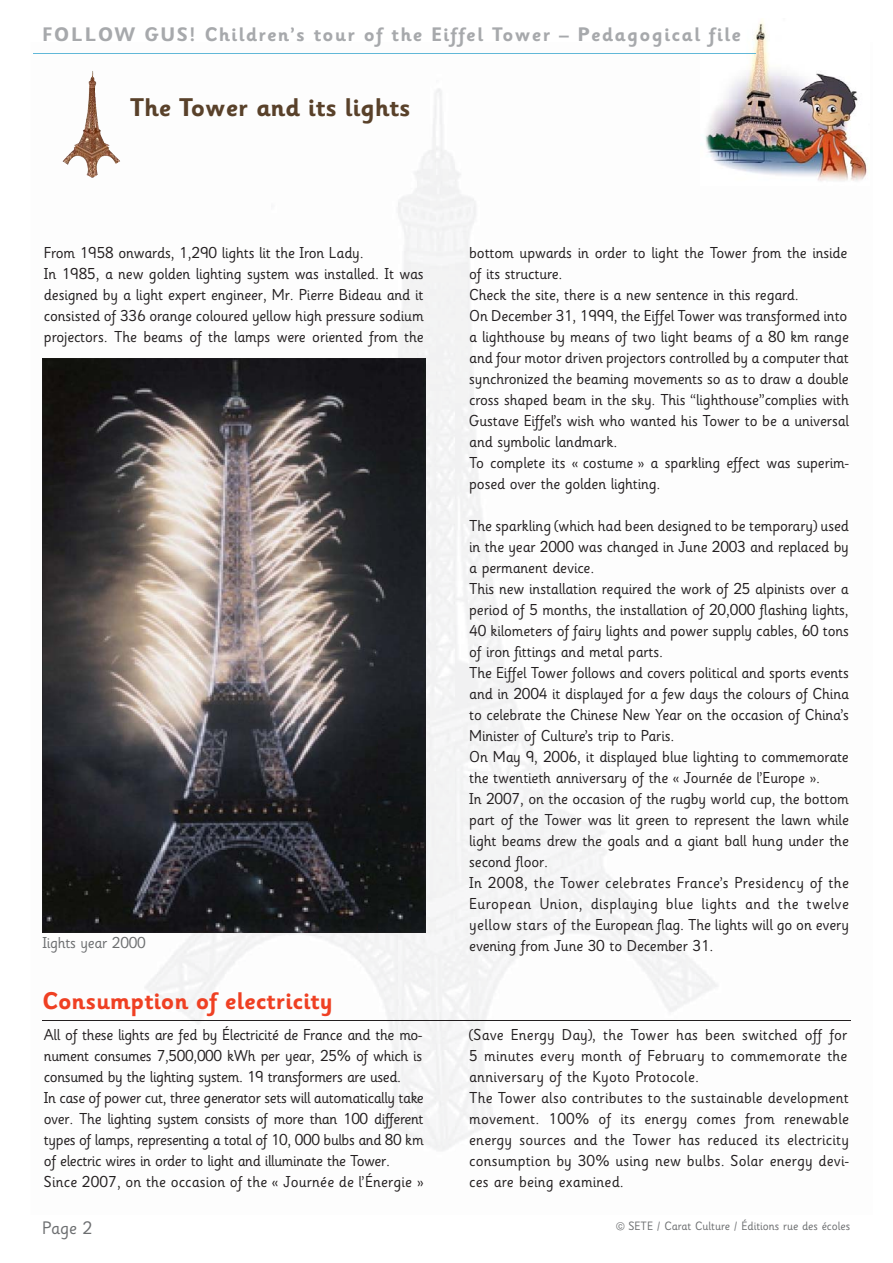
<style>
.page{position:relative;width:893px;height:1263px;background:#fff}
.page>*{position:absolute;margin:0;border:0;box-sizing:border-box;transform-origin:0 0}
.t1{font:700 25.5px "Sassoon Infant";color:#59412a}
.t2{font:700 24px "Sassoon Infant";color:#ef4023}
.t3{font:700 19.5px "Sassoon Infant";letter-spacing:.07em;color:#a7a9ac}
.t4{font:18px "Sassoon Infant";color:#6c6e70}
.t5{font:15.75px/21px "Sassoon Infant";letter-spacing:-.01em;color:#231f20}
.t6{font:15.75px/21px "Sassoon Infant";letter-spacing:.01em;color:#231f20}
.t7{font:15.75px "Sassoon Infant";letter-spacing:-.015em;color:#6c6e70}
.t8{font:12px "Sassoon Infant";color:#6c6e70}
</style>
<div class="page">
<img style="left:33px;top:53px;width:818px;height:1098px">
<img style="left:86px;top:71px;width:34px;height:107px">
<svg style="left:42px;top:359px;width:383px;height:574px;background:#4d4a4a"></svg>
<hr style="left:42px;top:1021px;width:808px;height:1px;background:#231f20">
<img style="left:700px;top:19px;width:167px;height:167px">
<hr style="left:34px;top:53px;width:722px;height:1px;background:#61b8d8">
<p class="t3" style="left:42px;top:27px;width:700px">FOLLOW GUS! Children’s tour of the Eiffel Tower – Pedagogical file</p>
<h1 class="t1" style="left:130px;top:98px;width:282px">The Tower and its lights</h1>
<p class="t5" style="left:44px;top:244px;width:381px">From 1958 onwards, 1,290 lights lit the Iron Lady.<br>In 1985, a new golden lighting system was installed. It was designed by a light expert engineer, Mr. Pierre Bideau and it consisted of 336 orange coloured yellow high pressure sodium projectors. The beams of the lamps were oriented from the</p>
<p class="t5" style="left:469px;top:244px;width:381px">bottom upwards in order to light the Tower from the inside of its structure.<br>Check the site, there is a new sentence in this regard.<br>On December 31, 1999, the Eiffel Tower was transformed into a lighthouse by means of two light beams of a 80 km range and four motor driven projectors controlled by a computer that synchronized the beaming movements so as to draw a double cross shaped beam in the sky. This “lighthouse”complies with Gustave Eiffel’s wish who wanted his Tower to be a universal and symbolic landmark.<br>To complete its « costume » a sparkling effect was superim&shy;posed over the golden lighting.</p>
<p class="t5" style="left:469px;top:517px;width:381px">The sparkling (which had been designed to be temporary) used in the year 2000 was changed in June 2003 and replaced by a permanent device.<br>This new installation required the work of 25 alpinists over a period of 5 months, the installation of 20,000 flashing lights, 40 kilometers of fairy lights and power supply cables, 60 tons of iron fittings and metal parts.<br>The Eiffel Tower follows and covers political and sports events and in 2004 it displayed for a few days the colours of China to celebrate the Chinese New Year on the occasion of China’s Minister of Culture’s trip to Paris.<br>On May 9, 2006, it displayed blue lighting to commemorate the twentieth anniversary of the « Journée de l’Europe ».<br>In 2007, on the occasion of the rugby world cup, the bottom part of the Tower was lit green to represent the lawn while light beams drew the goals and a giant ball hung under the second floor.<br>In 2008, the Tower celebrates France’s Presidency of the European Union, displaying blue lights and the twelve yellow stars of the European flag. The lights will go on every evening from June 30 to December 31.</p>
<p class="t7" style="left:42px;top:936px;width:105px">Iights year 2000</p>
<h2 class="t2" style="left:42px;top:992px;width:292px">Consumption of electricity</h2>
<p class="t5" style="left:44px;top:1026px;width:381px">All of these lights are fed by Électricité de France and the mo&shy;nument consumes 7,500,000 kWh per year, 25% of which is consumed by the lighting system. 19 transformers are used.<br>In case of power cut, three generator sets will automatically take over. The lighting system consists of more than 100 different types of lamps, representing a total of 10, 000 bulbs and 80 km of electric wires in order to light and illuminate the Tower.<br>Since 2007, on the occasion of the « Journée de l’Énergie »</p>
<p class="t6" style="left:469px;top:1026px;width:381px">(Save Energy Day), the Tower has been switched off for 5 minutes every month of February to commemorate the anniversary of the Kyoto Protocole.<br>The Tower also contributes to the sustainable development movement. 100% of its energy comes from renewable energy sources and the Tower has reduced its electricity consumption by 30% using new bulbs. Solar energy devi&shy;ces are being examined.</p>
<p class="t4" style="left:42px;top:1221px;width:52px">Page 2</p>
<p class="t8" style="left:616px;top:1221px;width:236px">© SETE / Carat Culture / Éditions rue des écoles</p>
</div>
